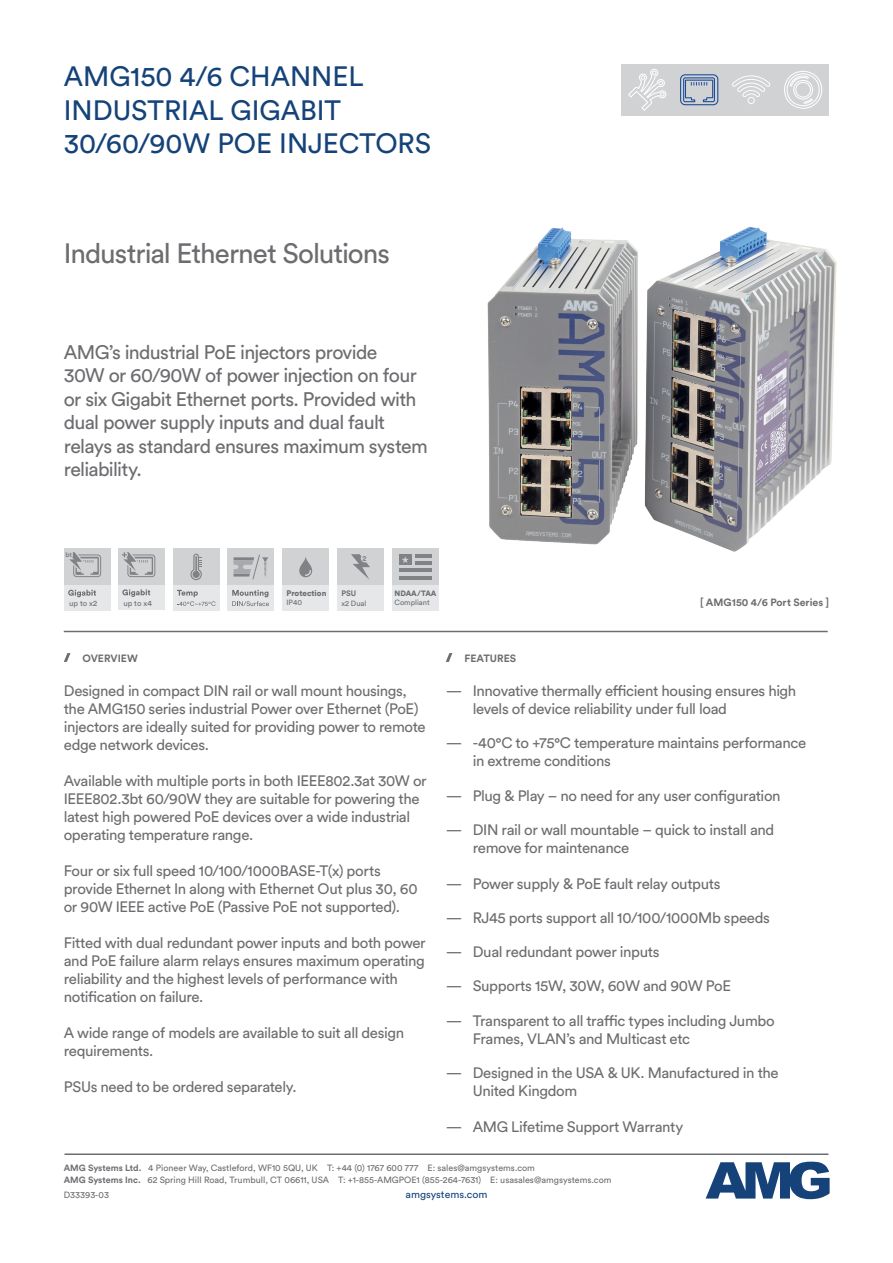
<style>
.page{position:relative;width:893px;height:1263px;background:#fff}
.page>*{position:absolute;margin:0;border:0;box-sizing:border-box;transform-origin:0 0}
.t1{font:27.75px/33.3px "Circular Std";color:#154379}
.Paragraph_Basic{font:27.75px "Circular Std";letter-spacing:-.035em;color:#6c6d70}
.Paragraph_Basic-2{font:19.5px/23.4px "Circular Std";letter-spacing:-.035em;color:#6c6d70}
.Paragraph_Basic-3{font:15px/18px "Circular Std";letter-spacing:-.025em;color:#6c6d70}
.t2{font:700 10.5px "Circular Std";color:#6c6d70}
.t3{font:10.5px "Circular Std";color:#154379}
.t4{font:9px "Circular Std";color:#6c6d70}
.t5{font:900 8.1px "Circular Std";color:#6c6d70}
.t6{font:7.8px "Circular Std";color:#6c6d70}
.t7{font:700 7.8px "Circular Std";color:#6c6d70}
.t8{font:900 7.65px "Circular Std";color:#6c6d70}
.t9{font:7.5px "Circular Std";color:#6c6d70}
.t10{font:700 7.5px "Circular Std";color:#808285}
.t11{font:700 6.75px "Circular Std";color:#808285}
.s1{font-weight:700}
</style>
<div class="page">
<img style="left:487px;top:227px;width:350px;height:325px">
<hr style="left:65px;top:1153px;width:763px;height:2px;background:#6c6d70">
<hr style="left:64px;top:631px;width:764px;height:1px;background:#6c6d70">
<svg style="left:64px;top:653px;width:6px;height:9px"></svg>
<svg style="left:446px;top:653px;width:6px;height:9px"></svg>
<div style="left:173px;top:585px;width:47px;height:25px;background:#e6e7e9"></div>
<div style="left:173px;top:549px;width:47px;height:36px;background:#d1d2d4"></div>
<svg style="left:177px;top:590px;width:39px;height:16px"></svg>
<svg style="left:190px;top:554px;width:12px;height:26px"></svg>
<div style="left:227px;top:585px;width:47px;height:25px;background:#e6e7e9"></div>
<div style="left:227px;top:549px;width:47px;height:36px;background:#d1d2d4"></div>
<svg style="left:232px;top:590px;width:37px;height:16px"></svg>
<svg style="left:234px;top:555px;width:34px;height:24px"></svg>
<div style="left:725px;top:64px;width:52px;height:52px;background:#d1d2d4"></div>
<div style="left:673px;top:64px;width:52px;height:52px;background:#d1d2d4"></div>
<div style="left:621px;top:64px;width:52px;height:52px;background:#d1d2d4"></div>
<div style="left:777px;top:64px;width:52px;height:52px;background:#d1d2d4"></div>
<svg style="left:784px;top:71px;width:38px;height:38px"></svg>
<svg style="left:628px;top:69px;width:38px;height:42px"></svg>
<svg style="left:680px;top:74px;width:38px;height:31px"></svg>
<svg style="left:732px;top:75px;width:38px;height:29px"></svg>
<div style="left:282px;top:585px;width:47px;height:25px;background:#e6e7e9"></div>
<div style="left:282px;top:549px;width:47px;height:36px;background:#d1d2d4"></div>
<svg style="left:299px;top:557px;width:13px;height:21px"></svg>
<div style="left:64px;top:585px;width:47px;height:25px;background:#e6e7e9"></div>
<svg style="left:68px;top:590px;width:28px;height:7px"></svg>
<div style="left:64px;top:549px;width:47px;height:36px;background:#d1d2d4"></div>
<svg style="left:69px;top:552px;width:32px;height:25px"></svg>
<div style="left:118px;top:585px;width:47px;height:25px;background:#e6e7e9"></div>
<svg style="left:122px;top:589px;width:28px;height:8px"></svg>
<div style="left:118px;top:549px;width:47px;height:36px;background:#d1d2d4"></div>
<svg style="left:122px;top:552px;width:33px;height:25px"></svg>
<div style="left:337px;top:585px;width:47px;height:25px;background:#e6e7e9"></div>
<div style="left:337px;top:549px;width:47px;height:36px;background:#d1d2d4"></div>
<svg style="left:351px;top:554px;width:19px;height:25px"></svg>
<div style="left:361px;top:554px;width:8px;height:8px;background:#d1d2d4;border-radius:50%"></div>
<div style="left:392px;top:585px;width:47px;height:25px;background:#e6e7e9"></div>
<div style="left:392px;top:549px;width:47px;height:36px;background:#d1d2d4"></div>
<hr style="left:415px;top:554px;width:17px;height:4px;background:#808285">
<hr style="left:415px;top:562px;width:17px;height:3px;background:#808285">
<hr style="left:399px;top:569px;width:33px;height:3px;background:#808285">
<hr style="left:399px;top:576px;width:33px;height:3px;background:#808285">
<div style="left:399px;top:554px;width:13px;height:11px;background:#808285"></div>
<svg style="left:402px;top:556px;width:19px;height:24px"></svg>
<svg style="left:706px;top:1161px;width:123px;height:38px"></svg>
<p class="t1" style="left:64px;top:60px;width:302px">AMG150 4/6 CHANNEL</p>
<p class="t1" style="left:64px;top:93px;width:369px">INDUSTRIAL GIGABIT<br>30/60/90W POE INJECTORS</p>
<p class="Paragraph_Basic" style="left:64px;top:236px;width:328px">Industrial Ethernet Solutions</p>
<p class="Paragraph_Basic-2" style="left:64px;top:340px;width:315px">AMG’s industrial PoE injectors provide</p>
<p class="Paragraph_Basic-2" style="left:64px;top:364px;width:365px">30W or 60/90W of power injection on four or six Gigabit Ethernet ports. Provided with dual power supply inputs and dual fault relays as standard ensures maximum system reliability.</p>
<p class="t11" style="left:65px;top:550px;width:8px">bt</p>
<p class="t6" style="left:69px;top:598px;width:30px">up to x2</p>
<p class="t6" style="left:123px;top:598px;width:30px">up to x4</p>
<p class="t5" style="left:286px;top:587px;width:42px">Protection</p>
<p class="t9" style="left:286px;top:598px;width:17px">IP40</p>
<p class="t10" style="left:363px;top:553px;width:6px">2</p>
<p class="t7" style="left:341px;top:588px;width:16px">PSU</p>
<p class="t9" style="left:341px;top:599px;width:27px">x2 Dual</p>
<p class="t8" style="left:395px;top:588px;width:44px">NDAA/TAA</p>
<p class="t9" style="left:395px;top:598px;width:37px">Compliant</p>
<p class="t9" style="left:396px;top:599px;width:39px">-20~+60°C</p>
<p class="t2" style="left:82px;top:651px;width:57px">OVERVIEW</p>
<p class="t2" style="left:464px;top:651px;width:53px">FEATURES</p>
<p class="t2" style="left:700px;top:595px;width:131px">[ AMG150 4/6 Port Series ]</p>
<p class="Paragraph_Basic-3" style="left:64px;top:682px;width:363px">Designed in compact DIN rail or wall mount housings, the AMG150 series industrial Power over Ethernet (PoE) injectors are ideally suited for providing power to remote edge network devices.</p>
<p class="Paragraph_Basic-3" style="left:64px;top:772px;width:364px">Available with multiple ports in both IEEE802.3at 30W or IEEE802.3bt 60/90W they are suitable for powering the latest high powered PoE devices over a wide industrial operating temperature range.</p>
<p class="Paragraph_Basic-3" style="left:64px;top:862px;width:355px">Four or six full speed 10/100/1000BASE-T(x) ports provide Ethernet In along with Ethernet Out plus 30, 60 or 90W IEEE active PoE (Passive PoE not supported).</p>
<p class="Paragraph_Basic-3" style="left:64px;top:934px;width:363px">Fitted with dual redundant power inputs and both power and PoE failure alarm relays ensures maximum operating reliability and the highest levels of performance with notification on failure.</p>
<p class="Paragraph_Basic-3" style="left:64px;top:1024px;width:342px">A wide range of models are available to suit all design requirements.</p>
<p class="Paragraph_Basic-3" style="left:64px;top:1078px;width:234px">PSUs need to be ordered separately.</p>
<p class="Paragraph_Basic-3" style="left:473px;top:682px;width:325px;text-indent:-27px">— Innovative thermally efficient housing ensures high levels of device reliability under full load</p>
<p class="Paragraph_Basic-3" style="left:473px;top:734px;width:335px;text-indent:-27px">— -40°C to +75°C temperature maintains performance in extreme conditions</p>
<p class="Paragraph_Basic-3" style="left:446px;top:786px;width:336px">— Plug &amp; Play – no need for any user configuration</p>
<p class="Paragraph_Basic-3" style="left:473px;top:820px;width:303px;text-indent:-27px">— DIN rail or wall mountable – quick to install and remove for maintenance</p>
<p class="Paragraph_Basic-3" style="left:446px;top:874px;width:276px">— Power supply &amp; PoE fault relay outputs</p>
<p class="Paragraph_Basic-3" style="left:446px;top:908px;width:326px">— RJ45 ports support all 10/100/1000Mb speeds</p>
<p class="Paragraph_Basic-3" style="left:446px;top:943px;width:215px">— Dual redundant power inputs</p>
<p class="Paragraph_Basic-3" style="left:446px;top:977px;width:287px">— Supports 15W, 30W, 60W and 90W PoE</p>
<p class="Paragraph_Basic-3" style="left:473px;top:1011px;width:303px;text-indent:-27px">— Transparent to all traffic types including Jumbo<br>Frames, VLAN’s and Multicast etc</p>
<p class="Paragraph_Basic-3" style="left:473px;top:1063px;width:307px;text-indent:-27px">— Designed in the USA &amp; UK. Manufactured in the<br>United Kingdom</p>
<p class="Paragraph_Basic-3" style="left:446px;top:1117px;width:239px">— AMG Lifetime Support Warranty</p>
<p class="t4" style="left:64px;top:1163px;width:473px"><span class="s1">AMG Systems Ltd.</span> 4 Pioneer Way, Castleford, WF10 5QU, UK T: +44 (0) 1767 600 777 E: sales@amgsystems.com</p>
<p class="t4" style="left:64px;top:1175px;width:549px"><span class="s1">AMG Systems Inc.</span> 62 Spring Hill Road, Trumbull, CT 06611, USA T: +1-855-AMGPOE1 (855-264-7631) E: usasales@amgsystems.com</p>
<p class="t4" style="left:64px;top:1189px;width:47px">D33393-03</p>
<p class="t3" style="left:406px;top:1188px;width:83px">amgsystems.com</p>
</div>
